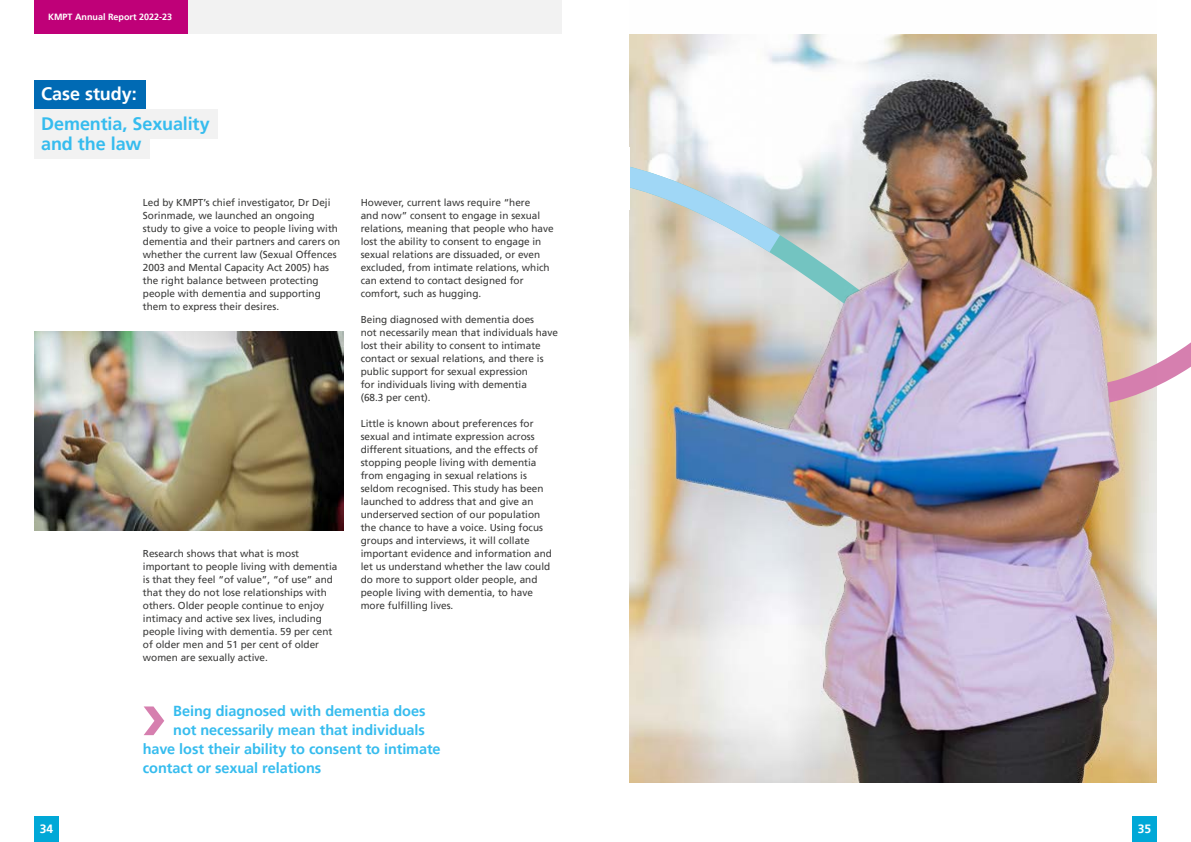
<style>
.page{position:relative;width:1191px;height:842px;background:#fff}
.page>*{position:absolute;margin:0;border:0;box-sizing:border-box;transform-origin:0 0}
.t1{font:700 18px/20px "Frutiger LT Pro";letter-spacing:-.005em;color:#36bcee}
.t2{font:700 18px "Frutiger LT Pro";letter-spacing:-.005em;color:#fff}
.t3{font:700 14.5px "Frutiger LT Pro";letter-spacing:-.005em;color:#36bcee}
.t4{font:700 12px "Frutiger LT Pro";color:#fff}
.t5{font:10px/13px "Frutiger LT Pro";color:#3c3c3b}
.t6{font:700 9px "Frutiger LT Pro";color:#fff}
</style>
<div class="page">
<div style="left:1132px;top:816px;width:24px;height:26px;background:#00a8d7"></div>
<div style="left:34px;top:816px;width:25px;height:26px;background:#00a8d7"></div>
<div style="left:187px;top:0;width:374px;height:34px;background:#f2f2f2"></div>
<div style="left:34px;top:0;width:153px;height:34px;background:#bf0078"></div>
<img style="left:34px;top:332px;width:310px;height:199px">
<div style="left:34px;top:80px;width:111px;height:30px;background:#006ab4"></div>
<div style="left:34px;top:110px;width:183px;height:29px;background:#f2f2f2"></div>
<div style="left:34px;top:130px;width:116px;height:29px;background:#f2f2f2"></div>
<svg style="left:144px;top:706px;width:20px;height:29px"></svg>
<svg style="left:1157px;top:342px;width:34px;height:44px"></svg>
<img style="left:629px;top:34px;width:528px;height:748px">
<p class="t6" style="left:48px;top:12px;width:126px">KMPT Annual Report 2022-23</p>
<h1 class="t2" style="left:41px;top:84px;width:97px">Case study:</h1>
<h1 class="t1" style="left:41px;top:113px;width:170px">Dementia, Sexuality and the law</h1>
<p class="t5" style="left:143px;top:196px;width:199px">Led by KMPT’s chief investigator, Dr Deji Sorinmade, we launched an ongoing study to give a voice to people living with dementia and their partners and carers on whether the current law (Sexual Offences 2003 and Mental Capacity Act 2005) has the right balance between protecting people with dementia and supporting them to express their desires.</p>
<p class="t5" style="left:143px;top:547px;width:196px">Research shows that what is most important to people living with dementia is that they feel “of value”, “of use” and that they do not lose relationships with others. Older people continue to enjoy intimacy and active sex lives, including people living with dementia. 59 per cent of older men and 51 per cent of older women are sexually active.</p>
<p class="t5" style="left:361px;top:196px;width:194px">However, current laws require “here<br>and now” consent to engage in sexual relations, meaning that people who have lost the ability to consent to engage in sexual relations are dissuaded, or even excluded, from intimate relations, which can extend to contact designed for comfort, such as hugging.</p>
<p class="t5" style="left:361px;top:313px;width:199px">Being diagnosed with dementia does<br>not necessarily mean that individuals have lost their ability to consent to intimate contact or sexual relations, and there is public support for sexual expression<br>for individuals living with dementia<br>(68.3 per cent).</p>
<p class="t5" style="left:361px;top:417px;width:193px">Little is known about preferences for sexual and intimate expression across different situations, and the effects of stopping people living with dementia from engaging in sexual relations is seldom recognised. This study has been launched to address that and give an underserved section of our population the chance to have a voice. Using focus groups and interviews, it will collate important evidence and information and let us understand whether the law could do more to support older people, and people living with dementia, to have more fulfilling lives.</p>
<h2 class="t3" style="left:173px;top:702px;width:254px">Being diagnosed with dementia does</h2>
<h2 class="t3" style="left:173px;top:721px;width:253px">not necessarily mean that individuals</h2>
<h2 class="t3" style="left:143px;top:740px;width:299px">have lost their ability to consent to intimate</h2>
<h2 class="t3" style="left:143px;top:759px;width:180px">contact or sexual relations</h2>
<p class="t4" style="left:40px;top:822px;width:15px">34</p>
<p class="t4" style="left:1137px;top:822px;width:15px">35</p>
</div>
